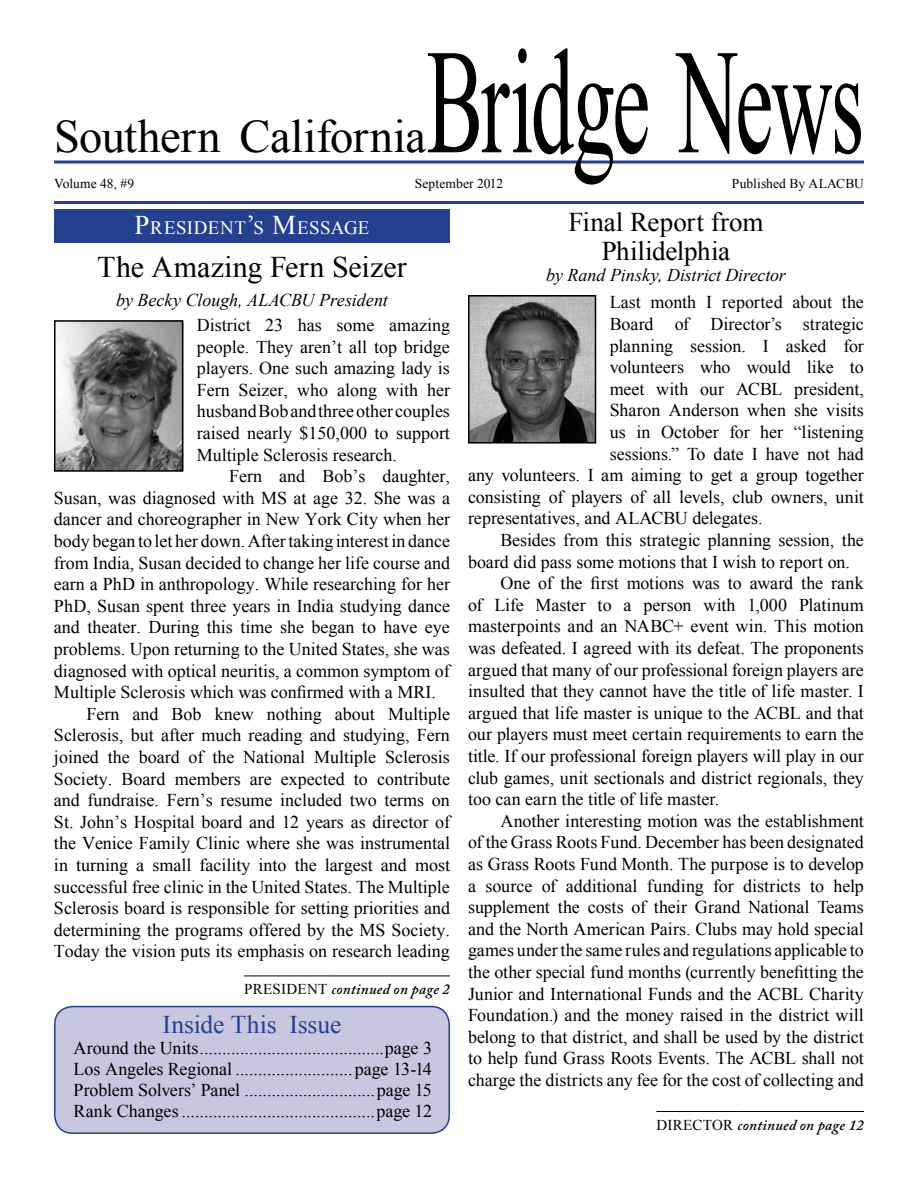
<style>
.page{position:relative;width:918px;height:1188px;background:#fff}
.page>*{position:absolute;margin:0;border:0;box-sizing:border-box;transform-origin:0 0}
.t1{font:149.7px "Times New Roman";letter-spacing:-.03em;color:#000;scale:.57 1}
.t2{font:46.5px "Times New Roman";letter-spacing:-.01em;color:#000}
.t3{font:30px "Times New Roman";letter-spacing:.005em;color:#000}
.t4{font:27px/28.5px "Times New Roman";letter-spacing:-.005em;color:#000;text-align:center}
.t5{font:25.5px "Times New Roman";letter-spacing:-.005em;color:#25408f}
.t6{font:18.9px "Times New Roman";letter-spacing:.02em;color:#fff}
.t7{font:18px/21.6px "Times New Roman";color:#000;text-align:justify}
.t8{font:italic 18px "Times New Roman";letter-spacing:-.005em;color:#000}
.t9{font:italic 600 15px "Adobe Caslon Pro";letter-spacing:.02em;color:#000}
.t10{font:13.5px "Times New Roman";letter-spacing:.005em;color:#000}
.s1{font-size:27px}
.s2{font-family:"Times New Roman";font-weight:400;font-style:normal}
</style>
<div class="page">
<svg style="left:54px;top:160px;width:810px;height:4px;background:#5b6faa"></svg>
<hr style="left:54px;top:201px;width:810px;height:3px;background:#25408f">
<div style="left:54px;top:209px;width:396px;height:34px;background:#25408f"></div>
<img style="left:471px;top:298px;width:122px;height:143px">
<div style="left:468px;top:295px;width:128px;height:149px;border:2px solid #000"></div>
<div style="left:55px;top:1007px;width:394px;height:126px;background:#c8c7df;border-radius:18px"></div>
<div style="left:54px;top:1006px;width:396px;height:128px;border:2px solid #25408f;border-radius:18px"></div>
<img style="left:57px;top:323px;width:123px;height:146px">
<div style="left:54px;top:320px;width:129px;height:152px;border:2px solid #000"></div>
<hr style="left:656px;top:1111px;width:82px;height:1px;background:#000">
<hr style="left:738px;top:1111px;width:126px;height:1px;background:#000">
<hr style="left:244px;top:976px;width:87px;height:1px;background:#000">
<hr style="left:331px;top:976px;width:119px;height:1px;background:#000">
<h1 class="t1" style="left:426px;top:2px;width:769px">Bridge News</h1>
<h2 class="t2" style="left:54px;top:105px;width:374px">Southern California</h2>
<p class="t10" style="left:54px;top:175px;width:82px">Volume 48, #9</p>
<p class="t10" style="left:415px;top:175px;width:90px">September 2012</p>
<p class="t10" style="left:732px;top:175px;width:134px">Published By ALACBU</p>
<p class="t6" style="left:134px;top:215px;width:237px"><span class="s1">P</span>RESIDENT<span class="s1">’</span>S <span class="s1">M</span>ESSAGE</p>
<h3 class="t3" style="left:97px;top:247px;width:311px">The Amazing Fern Seizer</h3>
<p class="t8" style="left:116px;top:287px;width:273px">by Becky Clough, ALACBU President</p>
<p class="t7" style="left:197px;top:314px;width:255px">District 23 has some amazing people. They aren’t all top bridge players. One such amazing lady is Fern Seizer, who along with her husband Bob and three other couples raised nearly $150,000 to support Multiple Sclerosis research.</p>
<p class="t7" style="left:229px;top:465px;width:222px">Fern and Bob’s daughter,</p>
<p class="t7" style="left:54px;top:487px;width:398px">Susan, was diagnosed with MS at age 32. She was a</p>
<p class="t7" style="left:54px;top:508px;width:398px">dancer and choreographer in New York City when her</p>
<p class="t7" style="left:54px;top:530px;width:398px">body began to let her down. After taking interest in dance</p>
<p class="t7" style="left:54px;top:551px;width:398px">from India, Susan decided to change her life course and</p>
<p class="t7" style="left:54px;top:573px;width:398px">earn a PhD in anthropology. While researching for her</p>
<p class="t7" style="left:54px;top:595px;width:398px">PhD, Susan spent three years in India studying dance</p>
<p class="t7" style="left:54px;top:616px;width:397px">and theater. During this time she began to have eye</p>
<p class="t7" style="left:54px;top:638px;width:397px">problems. Upon returning to the United States, she was</p>
<p class="t7" style="left:54px;top:659px;width:397px">diagnosed with optical neuritis, a common symptom of</p>
<p class="t7" style="left:54px;top:681px;width:383px">Multiple Sclerosis which was confirmed with a MRI.</p>
<p class="t7" style="left:86px;top:703px;width:365px">Fern and Bob knew nothing about Multiple</p>
<p class="t7" style="left:54px;top:724px;width:397px">Sclerosis, but after much reading and studying, Fern</p>
<p class="t7" style="left:54px;top:746px;width:398px">joined the board of the National Multiple Sclerosis</p>
<p class="t7" style="left:54px;top:767px;width:398px">Society. Board members are expected to contribute</p>
<p class="t7" style="left:54px;top:789px;width:397px">and fundraise. Fern’s resume included two terms on</p>
<p class="t7" style="left:54px;top:811px;width:398px">St. John’s Hospital board and 12 years as director of</p>
<p class="t7" style="left:54px;top:832px;width:398px">the Venice Family Clinic where she was instrumental</p>
<p class="t7" style="left:54px;top:854px;width:398px">in turning a small facility into the largest and most</p>
<p class="t7" style="left:54px;top:875px;width:397px">successful free clinic in the United States. The Multiple</p>
<p class="t7" style="left:54px;top:897px;width:398px">Sclerosis board is responsible for setting priorities and</p>
<p class="t7" style="left:54px;top:919px;width:398px">determining the programs offered by the MS Society.</p>
<p class="t7" style="left:54px;top:940px;width:397px">Today the vision puts its emphasis on research leading</p>
<p class="t9" style="left:244px;top:980px;width:207px"><span class="s2">PRESIDENT</span> continued on page 2</p>
<h3 class="t5" style="left:163px;top:1007px;width:180px">Inside This Issue</h3>
<p class="t7" style="left:74px;top:1037px;width:360px;line-height:21px">Around the Units.........................................page 3<br>Los Angeles Regional .......................... page 13-14<br>Problem Solvers’ Panel .............................page 15<br>Rank Changes ...........................................page 12</p>
<h3 class="t4" style="left:569px;top:207px;width:196px">Final Report from<br>Philidelphia</h3>
<p class="t8" style="left:546px;top:263px;width:241px">by Rand Pinsky, District Director</p>
<p class="t7" style="left:610px;top:291px;width:256px">Last month I reported about the</p>
<p class="t7" style="left:610px;top:313px;width:256px">Board of Director’s strategic</p>
<p class="t7" style="left:610px;top:334px;width:256px">planning session. I asked for</p>
<p class="t7" style="left:610px;top:356px;width:256px">volunteers who would like to</p>
<p class="t7" style="left:610px;top:378px;width:256px">meet with our ACBL president,</p>
<p class="t7" style="left:610px;top:399px;width:256px">Sharon Anderson when she visits</p>
<p class="t7" style="left:610px;top:421px;width:256px">us in October for her “listening</p>
<p class="t7" style="left:610px;top:442px;width:256px">sessions.” To date I have not had</p>
<p class="t7" style="left:468px;top:464px;width:397px">any volunteers. I am aiming to get a group together</p>
<p class="t7" style="left:468px;top:486px;width:397px">consisting of players of all levels, club owners, unit</p>
<p class="t7" style="left:468px;top:507px;width:296px">representatives, and ALACBU delegates.</p>
<p class="t7" style="left:500px;top:529px;width:365px">Besides from this strategic planning session, the</p>
<p class="t7" style="left:468px;top:550px;width:384px">board did pass some motions that I wish to report on.</p>
<p class="t7" style="left:500px;top:572px;width:365px">One of the first motions was to award the rank</p>
<p class="t7" style="left:468px;top:594px;width:397px">of Life Master to a person with 1,000 Platinum</p>
<p class="t7" style="left:468px;top:615px;width:397px">masterpoints and an NABC+ event win. This motion</p>
<p class="t7" style="left:468px;top:637px;width:397px">was defeated. I agreed with its defeat. The proponents</p>
<p class="t7" style="left:468px;top:658px;width:397px">argued that many of our professional foreign players are</p>
<p class="t7" style="left:468px;top:680px;width:397px">insulted that they cannot have the title of life master. I</p>
<p class="t7" style="left:468px;top:702px;width:397px">argued that life master is unique to the ACBL and that</p>
<p class="t7" style="left:468px;top:723px;width:397px">our players must meet certain requirements to earn the</p>
<p class="t7" style="left:468px;top:745px;width:397px">title. If our professional foreign players will play in our</p>
<p class="t7" style="left:468px;top:766px;width:397px">club games, unit sectionals and district regionals, they</p>
<p class="t7" style="left:468px;top:788px;width:253px">too can earn the title of life master.</p>
<p class="t7" style="left:500px;top:810px;width:365px">Another interesting motion was the establishment</p>
<p class="t7" style="left:468px;top:831px;width:397px">of the Grass Roots Fund. December has been designated</p>
<p class="t7" style="left:468px;top:853px;width:397px">as Grass Roots Fund Month. The purpose is to develop</p>
<p class="t7" style="left:468px;top:874px;width:397px">a source of additional funding for districts to help</p>
<p class="t7" style="left:468px;top:896px;width:397px">supplement the costs of their Grand National Teams</p>
<p class="t7" style="left:468px;top:918px;width:397px">and the North American Pairs. Clubs may hold special</p>
<p class="t7" style="left:468px;top:939px;width:397px">games under the same rules and regulations applicable to</p>
<p class="t7" style="left:468px;top:961px;width:397px">the other special fund months (currently benefitting the</p>
<p class="t7" style="left:468px;top:982px;width:397px">Junior and International Funds and the ACBL Charity</p>
<p class="t7" style="left:468px;top:1004px;width:397px">Foundation.) and the money raised in the district will</p>
<p class="t7" style="left:468px;top:1026px;width:397px">belong to that district, and shall be used by the district</p>
<p class="t7" style="left:468px;top:1047px;width:397px">to help fund Grass Roots Events. The ACBL shall not</p>
<p class="t7" style="left:468px;top:1069px;width:397px">charge the districts any fee for the cost of collecting and</p>
<p class="t9" style="left:656px;top:1116px;width:209px"><span class="s2">DIRECTOR</span> continued on page 12</p>
</div>
